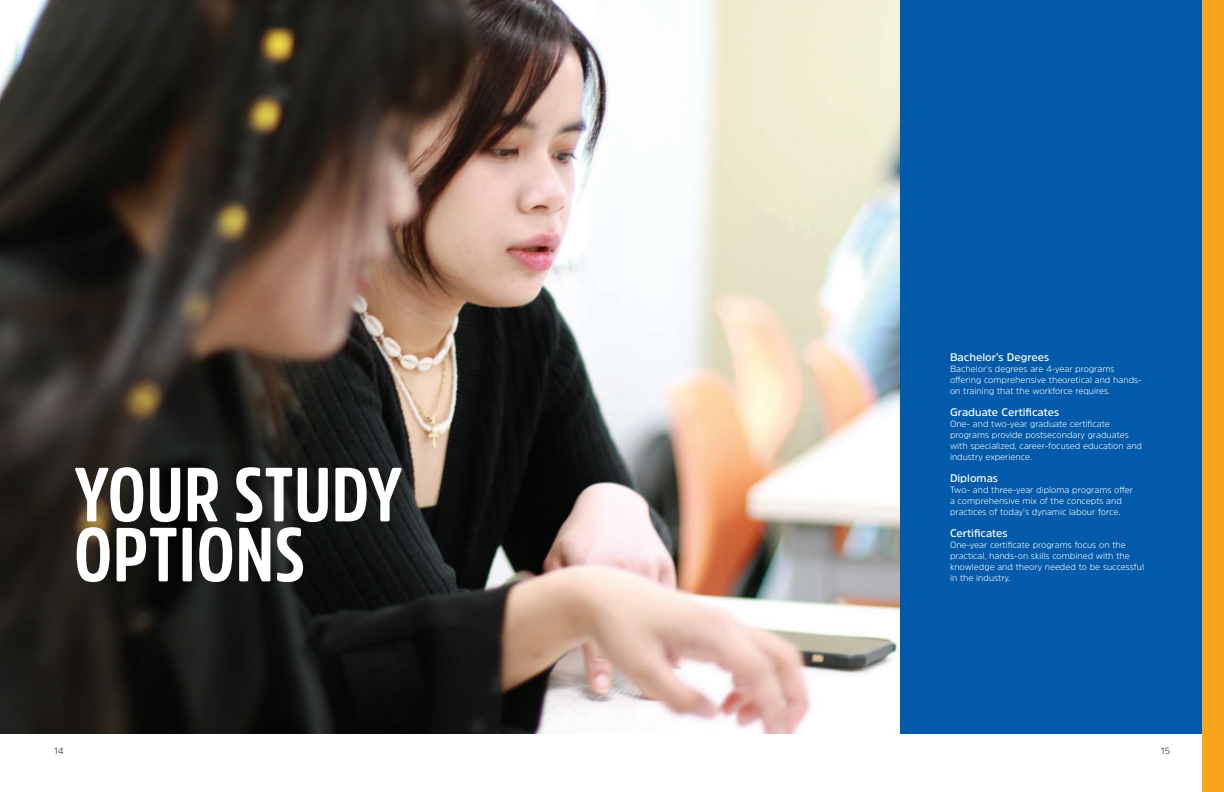
<style>
.page{position:relative;width:1224px;height:792px;background:#fff}
.page>*{position:absolute;margin:0;border:0;box-sizing:border-box;transform-origin:0 0}
.header_rev{font:700 76px/60px "Amsi Pro Cond";letter-spacing:.01em;color:#fff}
.body_semibold_11_rev{font:600 11px "Amsi Pro";color:#fff}
.body_rev_no_para{font:300 9px/11px "Amsi Pro";color:#fff}
.t1{font:300 9px "Amsi Pro";color:#231f20}
</style>
<div class="page">
<img style="left:0;top:0;width:900px;height:734px">
<div style="left:900px;top:0;width:302px;height:734px;background:#015aaa"></div>
<div style="left:1202px;top:0;width:22px;height:792px;background:#f9a51b"></div>
<p class="header_rev" style="left:74px;top:463px;width:330px">YOUR STUDY<br>OPTIONS</p>
<p class="body_semibold_11_rev" style="left:950px;top:350px;width:101px">Bachelor’s Degrees</p>
<p class="body_rev_no_para" style="left:950px;top:363px;width:193px">Bachelor’s degrees are 4-year programs offering comprehensive theoretical and hands&shy;on training that the workforce requires.</p>
<p class="body_semibold_11_rev" style="left:950px;top:405px;width:111px">Graduate Certificates</p>
<p class="body_rev_no_para" style="left:950px;top:418px;width:194px">One- and two-year graduate certificate programs provide postsecondary graduates with specialized, career-focused education and industry experience.</p>
<p class="body_semibold_11_rev" style="left:950px;top:471px;width:50px">Diplomas</p>
<p class="body_rev_no_para" style="left:950px;top:484px;width:185px">Two- and three-year diploma programs offer a comprehensive mix of the concepts and practices of today’s dynamic labour force.</p>
<p class="body_semibold_11_rev" style="left:950px;top:526px;width:59px">Certificates</p>
<p class="body_rev_no_para" style="left:950px;top:539px;width:196px">One-year certificate programs focus on the practical, hands-on skills combined with the knowledge and theory needed to be successful in the industry.</p>
<p class="t1" style="left:54px;top:745px;width:11px">14</p>
<p class="t1" style="left:1161px;top:745px;width:11px">15</p>
</div>
